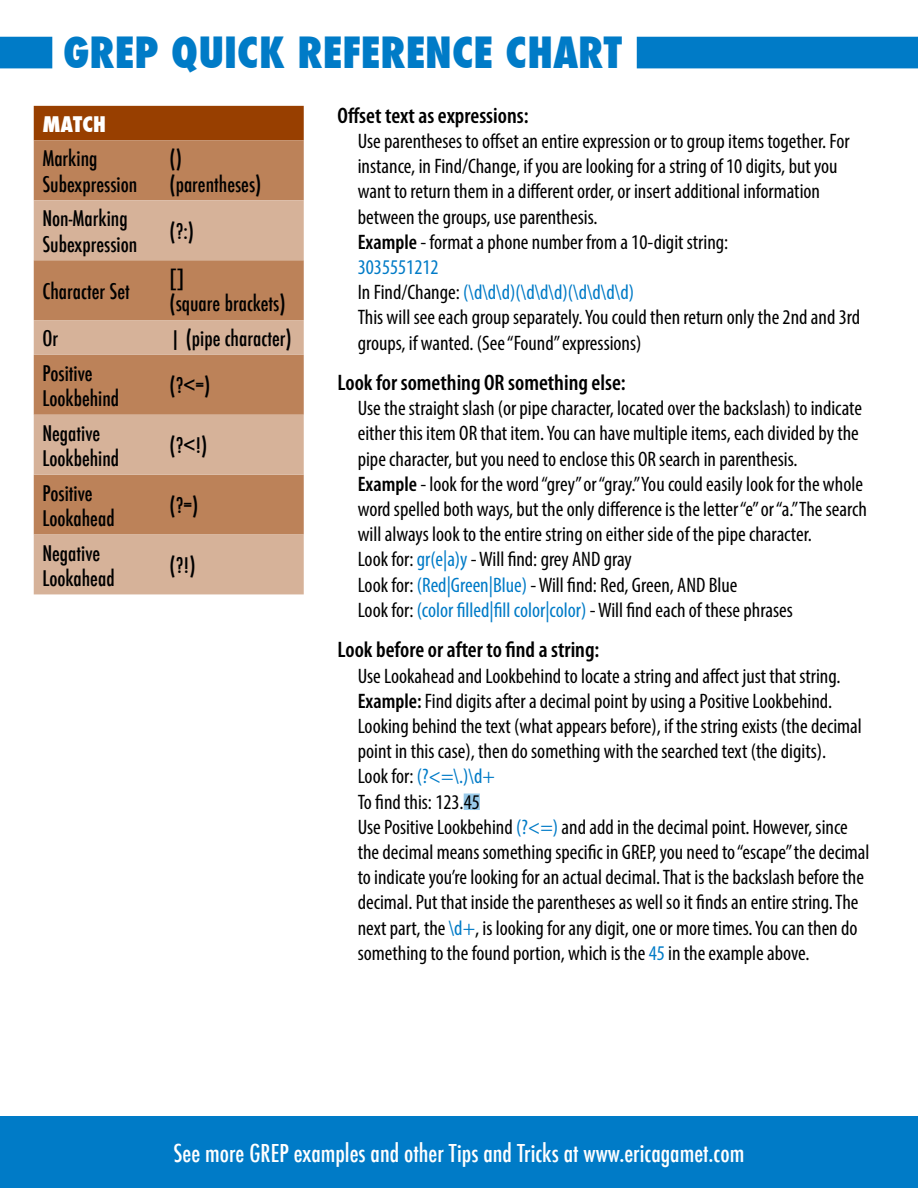
<style>
.page{position:relative;width:918px;height:1188px;background:#fff}
.page>*{position:absolute;margin:0;border:0;box-sizing:border-box;transform-origin:0 0}
.t1{font:800 condensed 42px "Futura";color:#007bc7}
.t2{font:500 condensed 24px "Futura";color:#fff}
.t3{font:600 condensed 22.5px "Myriad Pro";color:#000}
.t4{font:condensed 21px/25.2px "Myriad Pro";color:#000}
.t5{font:500 condensed 21px/25.2px "Futura";color:#000}
.t6{font:800 condensed 21px "Futura";color:#fff}
.s1{font-weight:600}
.s2{color:#007bc7}
</style>
<div class="page">
<div style="left:0;top:1117px;width:918px;height:71px;background:#007bc7"></div>
<div style="left:637px;top:37px;width:281px;height:31px;background:#007bc7"></div>
<div style="left:0;top:37px;width:52px;height:31px;background:#007bc7"></div>
<div style="left:34px;top:106px;width:270px;height:34px;background:#983f00"></div>
<div style="left:34px;top:140px;width:270px;height:60px;background:#bc8259"></div>
<svg style="left:34px;top:200px;width:270px;height:394px;background:#ca9c7c"></svg>
<div style="left:464px;top:794px;width:16px;height:16px;background:#99cae9"></div>
<h1 class="t1" style="left:63px;top:24px;width:561px">GREP QUICK REFERENCE CHART</h1>
<p class="t6" style="left:42px;top:110px;width:65px">MATCH</p>
<p class="t5" style="left:42px;top:146px;width:96px">Marking<br>Subexpression</p>
<p class="t5" style="left:170px;top:146px;width:93px">() (parentheses)</p>
<p class="t5" style="left:42px;top:206px;width:96px">Non-Marking<br>Subexpression</p>
<p class="t5" style="left:170px;top:219px;width:26px">(?:)</p>
<p class="t5" style="left:42px;top:279px;width:89px">Character Set</p>
<p class="t5" style="left:170px;top:266px;width:117px">[]<br>(square brackets)</p>
<p class="t5" style="left:42px;top:326px;width:17px">Or</p>
<p class="t5" style="left:170px;top:326px;width:124px">| (pipe character)</p>
<p class="t5" style="left:42px;top:361px;width:78px">Positive<br>Lookbehind</p>
<p class="t5" style="left:170px;top:373px;width:42px">(?&lt;=)</p>
<p class="t5" style="left:42px;top:421px;width:78px">Negative<br>Lookbehind</p>
<p class="t5" style="left:170px;top:433px;width:39px">(?&lt;!)</p>
<p class="t5" style="left:42px;top:480px;width:74px">Positive<br>Lookahead</p>
<p class="t5" style="left:170px;top:493px;width:30px">(?=)</p>
<p class="t5" style="left:42px;top:540px;width:74px">Negative<br>Lookahead</p>
<p class="t5" style="left:170px;top:553px;width:27px">(?!)</p>
<p class="t3" style="left:338px;top:101px;width:193px">Offset text as expressions:</p>
<p class="t4" style="left:358px;top:128px;width:504px">Use parentheses to offset an entire expression or to group items together. For instance, in Find/Change, if you are looking for a string of 10 digits, but you want to return them in a different order, or insert additional information between the groups, use parenthesis.<br><span class="s1">Example</span> - format a phone number from a 10-digit string:<br><span class="s2">3035551212<br></span>In Find/Change: <span class="s2">(\d\d\d)(\d\d\d)(\d\d\d\d)<br></span>This will see each group separately. You could then return only the 2nd and 3rd groups, if wanted. (See “Found” expressions)</p>
<p class="t3" style="left:338px;top:369px;width:290px">Look for something OR something else:</p>
<p class="t4" style="left:358px;top:395px;width:511px">Use the straight slash (or pipe character, located over the backslash) to indicate either this item OR that item. You can have multiple items, each divided by the pipe character, but you need to enclose this OR search in parenthesis.<br><span class="s1">Example</span> - look for the word “grey” or “gray.” You could easily look for the whole word spelled both ways, but the only difference is the letter “e” or “a.” The search will always look to the entire string on either side of the pipe character.<br>Look for: <span class="s2">gr(e|a)y</span> - Will find: grey AND gray<br>Look for: <span class="s2">(Red|Green|Blue)</span> - Will find: Red, Green, AND Blue<br>Look for: <span class="s2">(color filled|fill color|color)</span> - Will find each of these phrases</p>
<p class="t3" style="left:338px;top:636px;width:264px">Look before or after to find a string:</p>
<p class="t4" style="left:358px;top:663px;width:513px">Use Lookahead and Lookbehind to locate a string and affect just that string.<br><span class="s1">Example:</span> Find digits after a decimal point by using a Positive Lookbehind.<br>Looking behind the text (what appears before), if the string exists (the decimal point in this case), then do something with the searched text (the digits).<br>Look for: <span class="s2">(?&lt;=\.)\d+<br></span>To find this: 123.45<br>Use Positive Lookbehind <span class="s2">(?&lt;=)</span> and add in the decimal point. However, since the decimal means something specific in GREP, you need to “escape” the decimal to indicate you’re looking for an actual decimal. That is the backslash before the decimal. Put that inside the parentheses as well so it finds an entire string. The next part, the <span class="s2">\d+</span>, is looking for any digit, one or more times. You can then do something to the found portion, which is the <span class="s2">45</span> in the example above.</p>
<p class="t2" style="left:174px;top:1138px;width:572px">See more GREP examples and other Tips and Tricks at www.ericagamet.com</p>
</div>
